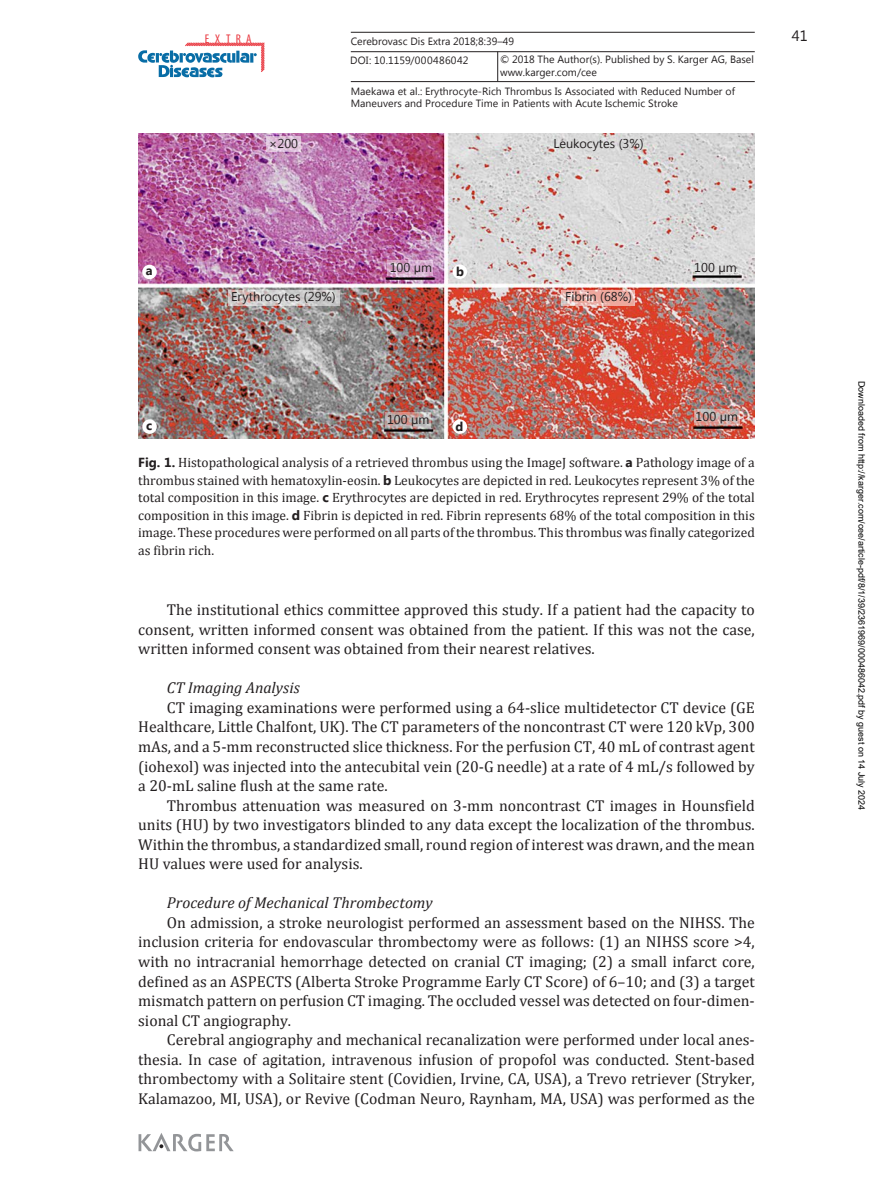
<style>
.page{position:relative;width:893px;height:1191px;background:#fff}
.page>*{position:absolute;margin:0;border:0;box-sizing:border-box;transform-origin:0 0}
.t1{font:15.75px/19.5px "Cambria";color:#231f20;text-align:justify}
.t2{font:italic 15.75px "Cambria";color:#231f20}
.t3{font:15px "Segoe UI";color:#231f20}
.t4{font:13.5px/17.4px "Cambria";color:#231f20;text-align:justify}
.t5{font:12.75px "Segoe UI";color:#231f20}
.t6{font:700 12.75px "Segoe UI";color:#231f20}
.t7{font:condensed 12.6px "Myriad Pro";letter-spacing:.445em;color:#e93840}
.t8{font:10.5px/12px "Segoe UI";letter-spacing:.005em;color:#231f20}
.t9{font:10.5px "Segoe UI";letter-spacing:.025em;color:#231f20}
.t10{font:9px "Arial";color:#000}
.s1{font-family:"Segoe UI";font-weight:700;font-size:13.2px}
.s2{font-family:"Segoe UI";font-weight:700}
</style>
<div class="page">
<svg style="left:138px;top:42px;width:127px;height:35px"></svg>
<hr style="left:351px;top:51px;width:404px;height:1px;background:#231f20">
<hr style="left:351px;top:81px;width:404px;height:1px;background:#231f20">
<svg style="left:497px;top:52px;width:1px;height:29px"></svg>
<hr style="left:351px;top:32px;width:404px;height:1px;background:#231f20">
<svg style="left:139px;top:1133px;width:95px;height:18px"></svg>
<img style="left:138px;top:134px;width:617px;height:304px">
<svg style="left:267px;top:136px;width:34px;height:15px"></svg>
<svg style="left:386px;top:412px;width:45px;height:15px"></svg>
<svg style="left:387px;top:260px;width:45px;height:15px"></svg>
<svg style="left:694px;top:410px;width:45px;height:15px"></svg>
<svg style="left:228px;top:290px;width:111px;height:15px;background:#d0cbca"></svg>
<svg style="left:562px;top:290px;width:73px;height:15px"></svg>
<div style="left:142px;top:265px;width:15px;height:14px;background:#fff;border-radius:50%"></div>
<div style="left:453px;top:264px;width:14px;height:15px;background:#fff;border-radius:50%"></div>
<div style="left:142px;top:419px;width:15px;height:15px;background:#fff;border-radius:50%"></div>
<div style="left:453px;top:419px;width:14px;height:15px;background:#fff;border-radius:50%"></div>
<p class="t7" style="left:205px;top:31px;width:48px">EXTRA</p>
<p class="t8" style="left:351px;top:34px;width:165px">Cerebrovasc Dis Extra 2018;8:39–49</p>
<p class="t9" style="left:350px;top:53px;width:120px">DOI: 10.1159/000486042</p>
<p class="t8" style="left:500px;top:53px;width:255px">© 2018 The Author(s). Published by S. Karger AG, Basel</p>
<p class="t8" style="left:500px;top:65px;width:98px">www.karger.com/cee</p>
<p class="t8" style="left:351px;top:85px;width:386px">Maekawa et al.: Erythrocyte-Rich Thrombus Is Associated with Reduced Number of<br>Maneuvers and Procedure Time in Patients with Acute Ischemic Stroke</p>
<p class="t5" style="left:269px;top:134px;width:31px">×200</p>
<p class="t5" style="left:553px;top:134px;width:92px">Leukocytes (3%)</p>
<p class="t3" style="left:792px;top:25px;width:17px">41</p>
<p class="t5" style="left:390px;top:259px;width:44px">100 µm</p>
<p class="t5" style="left:694px;top:259px;width:44px">100 µm</p>
<p class="t6" style="left:146px;top:261px;width:8px">a</p>
<p class="t6" style="left:456px;top:262px;width:9px">b</p>
<p class="t5" style="left:231px;top:288px;width:106px">Erythrocytes (29%)</p>
<p class="t5" style="left:565px;top:288px;width:68px">Fibrin (68%)</p>
<p class="t5" style="left:387px;top:410px;width:44px">100 µm</p>
<p class="t5" style="left:696px;top:408px;width:44px">100 µm</p>
<p class="t6" style="left:146px;top:416px;width:8px">c</p>
<p class="t6" style="left:456px;top:417px;width:9px">d</p>
<p class="t4" style="left:138px;top:454px;width:618px"><span class="s1">Fig. 1.</span> Histopathological analysis of a retrieved thrombus using the ImageJ software. <span class="s2">a</span> Pathology image of a thrombus stained with hematoxylin-eosin. <span class="s2">b</span> Leukocytes are depicted in red. Leukocytes represent 3% of the total composition in this image. <span class="s2">c</span> Erythrocytes are depicted in red. Erythrocytes represent 29% of the total composition in this image. <span class="s2">d</span> Fibrin is depicted in red. Fibrin represents 68% of the total composition in this image. These procedures were performed on all parts of the thrombus. This thrombus was finally categorized as fibrin rich.</p>
<p class="t1" style="left:138px;top:600px;width:618px;text-indent:29px">The institutional ethics committee approved this study. If a patient had the capacity to consent, written informed consent was obtained from the patient. If this was not the case, written informed consent was obtained from their nearest relatives.</p>
<p class="t2" style="left:167px;top:677px;width:134px">CT Imaging Analysis</p>
<p class="t1" style="left:138px;top:697px;width:618px;text-indent:29px">CT imaging examinations were performed using a 64-slice multidetector CT device (GE Healthcare, Little Chalfont, UK). The CT parameters of the noncontrast CT were 120 kVp, 300 mAs, and a 5-mm reconstructed slice thickness. For the perfusion CT, 40 mL of contrast agent (iohexol) was injected into the antecubital vein (20-G needle) at a rate of 4 mL/s followed by a 20-mL saline flush at the same rate.</p>
<p class="t1" style="left:138px;top:795px;width:618px;text-indent:29px">Thrombus attenuation was measured on 3-mm noncontrast CT images in Hounsfield units (HU) by two investigators blinded to any data except the localization of the thrombus.<br>Within the thrombus, a standardized small, round region of interest was drawn, and the mean HU values were used for analysis.</p>
<p class="t2" style="left:167px;top:892px;width:267px">Procedure of Mechanical Thrombectomy</p>
<p class="t1" style="left:138px;top:912px;width:618px;text-indent:29px">On admission, a stroke neurologist performed an assessment based on the NIHSS. The inclusion criteria for endovascular thrombectomy were as follows: (1) an NIHSS score &gt;4, with no intracranial hemorrhage detected on cranial CT imaging; (2) a small infarct core, defined as an ASPECTS (Alberta Stroke Programme Early CT Score) of 6–10; and (3) a target mismatch pattern on perfusion CT imaging. The occluded vessel was detected on four-dimen&shy;sional CT angiography.</p>
<p class="t1" style="left:138px;top:1030px;width:618px;text-indent:29px">Cerebral angiography and mechanical recanalization were performed under local anes&shy;thesia. In case of agitation, intravenous infusion of propofol was conducted. Stent-based thrombectomy with a Solitaire stent (Covidien, Irvine, CA, USA), a Trevo retriever (Stryker, Kalamazoo, MI, USA), or Revive (Codman Neuro, Raynham, MA, USA) was performed as the</p>
<p class="t10" style="left:865px;top:381px;width:431px;rotate:90deg">Downloaded from http://karger.com/cee/article-pdf/8/1/39/2361969/000486042.pdf by guest on 14 July 2024</p>
</div>
